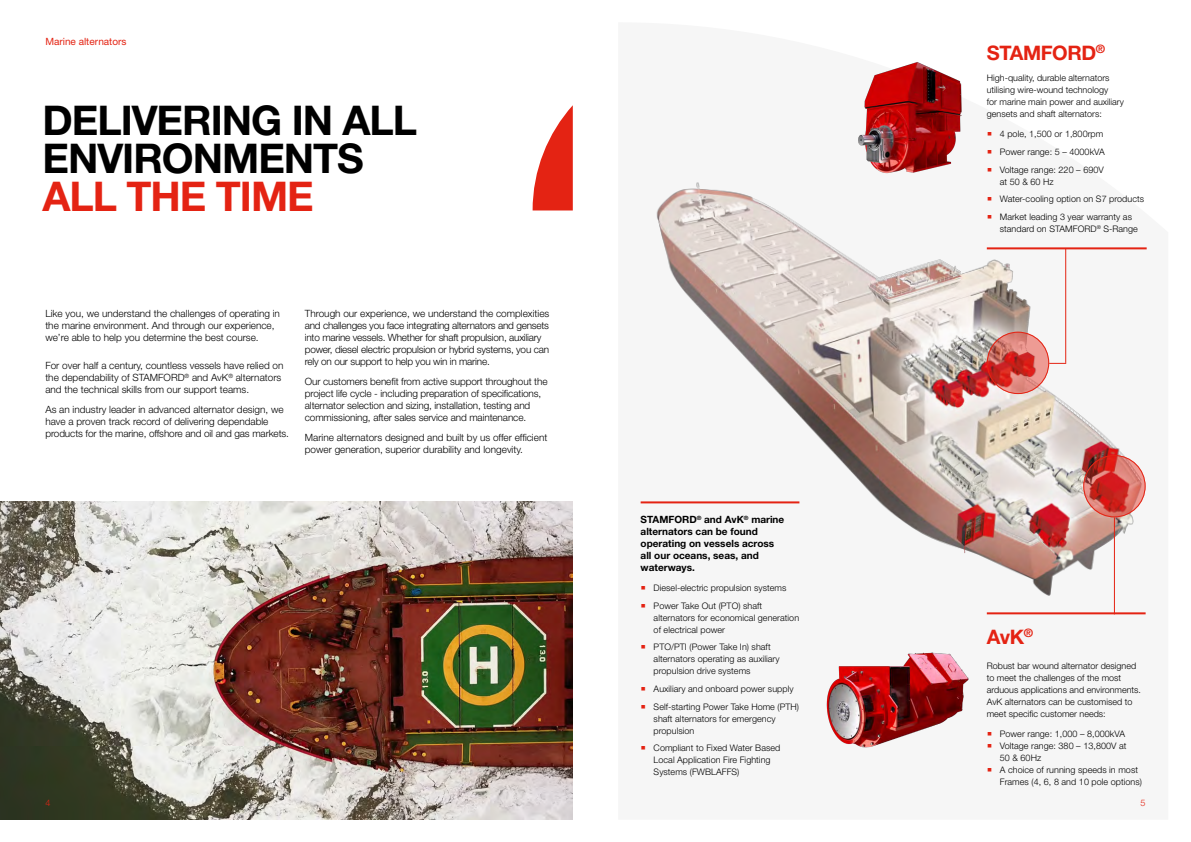
<style>
.page{position:relative;width:1191px;height:842px;background:#fff}
.page>*{position:absolute;margin:0;border:0;box-sizing:border-box;transform-origin:0 0}
.t1{font:700 41px/38px "Helvetica Neue LT Std";letter-spacing:-.025em;color:#000}
.t2{font:700 41px "Helvetica Neue LT Std";letter-spacing:-.025em;color:#e42313}
.t3{font:700 20px "Helvetica Neue LT Std";letter-spacing:-.02em;color:#e42313}
.t4{font:300 10px/12px "Helvetica Neue LT Std";color:#000}
.t5{font:300 10px/12px "Helvetica Neue LT Std";letter-spacing:-.02em;color:#000}
.t6{font:700 10px/12px "Helvetica Neue LT Std";color:#000}
.t7{font:10px "Helvetica Neue LT Std";color:#e42313}
.t8{font:300 9px/12px "Helvetica Neue LT Std";letter-spacing:.005em;color:#000}
.t9{font:300 9px "Helvetica Neue LT Std";color:#e42313}
.s1{font-family:"Verdana";font-weight:400;font-size:16px;color:#e42313}
</style>
<div class="page">
<img style="left:0;top:501px;width:573px;height:319px">
<img style="left:640px;top:182px;width:505px;height:433px">
<img style="left:858px;top:62px;width:104px;height:112px">
<img style="left:826px;top:652px;width:143px;height:96px">
<svg style="left:532px;top:105px;width:41px;height:105px"></svg>
<svg style="left:986px;top:332px;width:63px;height:62px;background:#d7615a"></svg>
<div style="left:986px;top:332px;width:63px;height:62px;border:1px solid #e42313;border-radius:50%"></div>
<svg style="left:1083px;top:455px;width:62px;height:62px;background:#d04d46"></svg>
<div style="left:1083px;top:455px;width:62px;height:62px;border:1px solid #e42313;border-radius:50%"></div>
<hr style="left:986px;top:247px;width:160px;height:2px;background:#e42313">
<hr style="left:1065px;top:248px;width:1px;height:115px;background:#e42313">
<hr style="left:986px;top:612px;width:159px;height:2px;background:#e42313">
<hr style="left:1114px;top:517px;width:1px;height:97px;background:#e42313">
<svg style="left:1049px;top:363px;width:17px;height:1px"></svg>
<hr style="left:640px;top:501px;width:159px;height:2px;background:#e42313">
<p class="t7" style="left:45px;top:36px;width:83px">Marine alternators</p>
<h1 class="t1" style="left:43px;top:100px;width:376px">DELIVERING IN ALL<br>ENVIRONMENTS</h1>
<h1 class="t2" style="left:43px;top:171px;width:273px">ALL THE TIME</h1>
<p class="t4" style="left:45px;top:307px;width:236px">Like you, we understand the challenges of operating in the marine environment. And through our experience, we’re able to help you determine the best course.</p>
<p class="t4" style="left:45px;top:360px;width:240px">For over half a century, countless vessels have relied on the dependability of STAMFORD<sup>®</sup> and AvK<sup>®</sup> alternators and the technical skills from our support teams.</p>
<p class="t4" style="left:45px;top:404px;width:245px">As an industry leader in advanced alternator design, we have a proven track record of delivering dependable products for the marine, offshore and oil and gas markets.</p>
<p class="t5" style="left:305px;top:307px;width:246px">Through our experience, we understand the complexities and challenges you face integrating alternators and gensets into marine vessels. Whether for shaft propulsion, auxiliary power, diesel electric propulsion or hybrid systems, you can rely on our support to help you win in marine.</p>
<p class="t4" style="left:305px;top:375px;width:244px">Our customers benefit from active support throughout the project life cycle - including preparation of specifications, alternator selection and sizing, installation, testing and commissioning, after sales service and maintenance.</p>
<p class="t4" style="left:305px;top:431px;width:244px">Marine alternators designed and built by us offer efficient power generation, superior durability and longevity.</p>
<p class="t6" style="left:640px;top:513px;width:145px">STAMFORD<sup>®</sup> and AvK<sup>®</sup> marine alternators can be found operating on vessels across all our oceans, seas, and waterways.</p>
<p class="t8" style="left:640px;top:582px;width:147px"><span class="s1">▪</span> Diesel-electric propulsion systems</p>
<p class="t8" style="left:653px;top:599px;width:147px;text-indent:-13px"><span class="s1">▪</span> Power Take Out (PTO) shaft alternators for economical generation of electrical power</p>
<p class="t8" style="left:653px;top:641px;width:128px;text-indent:-13px"><span class="s1">▪</span> PTO/PTI (Power Take In) shaft alternators operating as auxiliary propulsion drive systems</p>
<p class="t8" style="left:640px;top:683px;width:154px"><span class="s1">▪</span> Auxiliary and onboard power supply</p>
<p class="t8" style="left:653px;top:700px;width:147px;text-indent:-13px"><span class="s1">▪</span> Self-starting Power Take Home (PTH) shaft alternators for emergency propulsion</p>
<p class="t8" style="left:653px;top:742px;width:128px;text-indent:-13px"><span class="s1">▪</span> Compliant to Fixed Water Based<br>Local Application Fire Fighting<br>Systems (FWBLAFFS)</p>
<h2 class="t3" style="left:986px;top:40px;width:120px">STAMFORD<sup>®</sup></h2>
<p class="t8" style="left:986px;top:72px;width:139px">High-quality, durable alternators utilising wire-wound technology<br>for marine main power and auxiliary gensets and shaft alternators:</p>
<p class="t8" style="left:986px;top:128px;width:118px"><span class="s1">▪</span> 4 pole, 1,500 or 1,800rpm</p>
<p class="t8" style="left:986px;top:146px;width:119px"><span class="s1">▪</span> Power range: 5 – 4000kVA</p>
<p class="t8" style="left:999px;top:163px;width:105px;text-indent:-13px"><span class="s1">▪</span> Voltage range: 220 – 690V at 50 &amp; 60 Hz</p>
<p class="t8" style="left:986px;top:193px;width:159px"><span class="s1">▪</span> Water-cooling option on S7 products</p>
<p class="t8" style="left:999px;top:211px;width:140px;text-indent:-13px"><span class="s1">▪</span> Market leading 3 year warranty as standard on STAMFORD<sup>®</sup> S-Range</p>
<h2 class="t3" style="left:986px;top:624px;width:48px">AvK<sup>®</sup></h2>
<p class="t8" style="left:986px;top:660px;width:156px">Robust bar wound alternator designed to meet the challenges of the most arduous applications and environments.<br>AvK alternators can be customised to meet specific customer needs:</p>
<p class="t8" style="left:986px;top:728px;width:140px"><span class="s1">▪</span> Power range: 1,000 – 8,000kVA</p>
<p class="t8" style="left:999px;top:740px;width:128px;text-indent:-13px"><span class="s1">▪</span> Voltage range: 380 – 13,800V at<br>50 &amp; 60Hz</p>
<p class="t8" style="left:999px;top:764px;width:144px;text-indent:-13px"><span class="s1">▪</span> A choice of running speeds in most<br>Frames (4, 6, 8 and 10 pole options)</p>
<p class="t9" style="left:45px;top:797px;width:7px">4</p>
<p class="t9" style="left:1140px;top:797px;width:7px">5</p>
</div>
